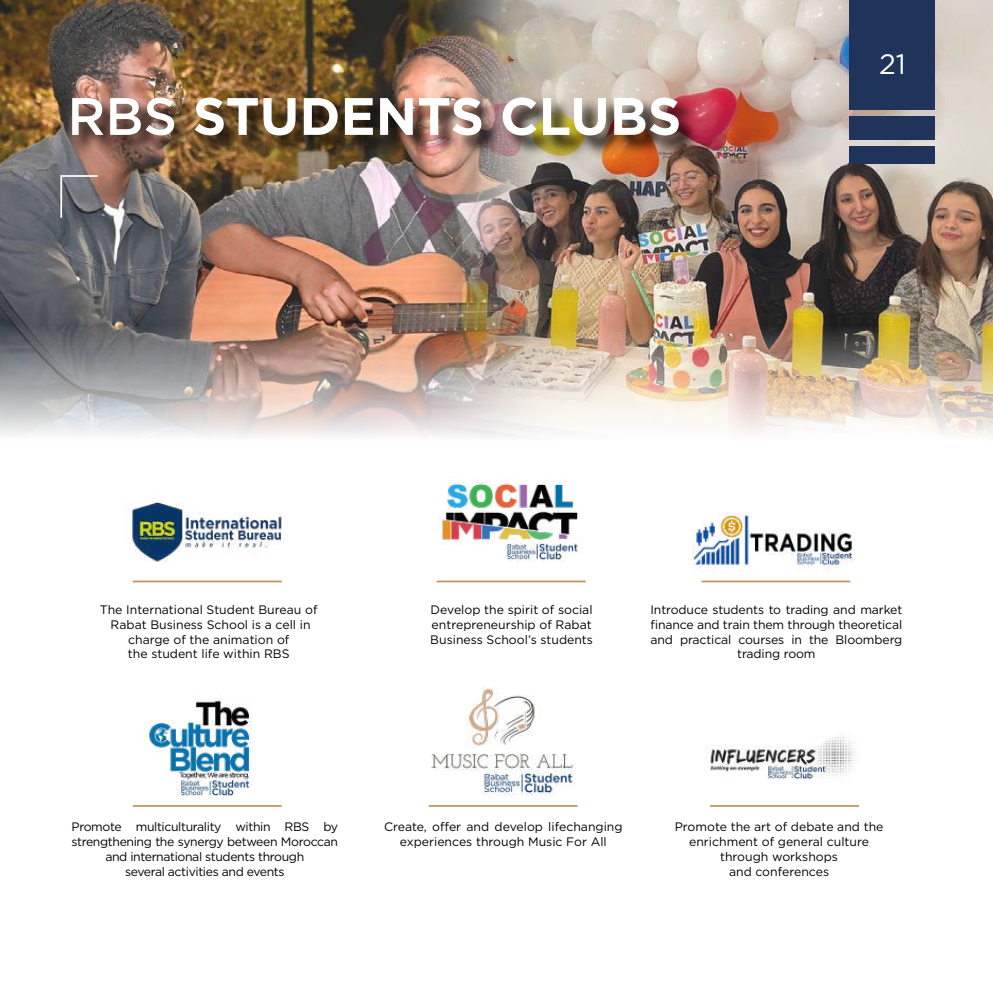
<style>
.page{position:relative;width:993px;height:993px;background:#fff}
.page>*{position:absolute;margin:0;border:0;box-sizing:border-box;transform-origin:0 0}
.t1{font:700 52.5px "Gotham";color:#fff}
.t2{font:28px "Gotham";color:#fff}
.t3{font:12.25px/14.7px "Gotham";letter-spacing:-.01em;color:#000;text-align:center}
.t4{font:12.25px/14.7px "Gotham";letter-spacing:-.03em;color:#000;text-align:center}
.s1{font-weight:500}
</style>
<div class="page">
<img style="left:442px;top:482px;width:137px;height:80px">
<hr style="left:436px;top:580px;width:149px;height:2px;background:#bc955b">
<img style="left:706px;top:735px;width:149px;height:45px">
<hr style="left:709px;top:804px;width:149px;height:2px;background:#bc955b">
<img style="left:428px;top:688px;width:150px;height:119px">
<hr style="left:428px;top:804px;width:149px;height:2px;background:#bc955b">
<img style="left:692px;top:513px;width:162px;height:70px">
<hr style="left:701px;top:580px;width:149px;height:2px;background:#bc955b">
<img style="left:132px;top:698px;width:150px;height:109px">
<hr style="left:133px;top:804px;width:149px;height:2px;background:#bc955b">
<img style="left:126px;top:501px;width:156px;height:61px">
<hr style="left:133px;top:580px;width:149px;height:2px;background:#bc955b">
<img style="left:0;top:0;width:992px;height:436px">
<svg style="left:59px;top:174px;width:40px;height:45px;background:#76757a"></svg>
<div style="left:72px;top:97px;width:627px;height:59px;background:#000;opacity:.91"></div>
<div style="left:848px;top:0;width:85px;height:109px;background:#1f335b"></div>
<div style="left:848px;top:116px;width:85px;height:24px;background:#1f335b"></div>
<div style="left:848px;top:146px;width:85px;height:18px;background:#1f335b"></div>
<h1 class="t1" style="left:67px;top:81px;width:615px"><span class="s1">RBS</span> STUDENTS CLUBS</h1>
<h2 class="t2" style="left:878px;top:46px;width:28px">21</h2>
<p class="t3" style="left:100px;top:602px;width:219px">The International Student Bureau of<br>Rabat Business School is a cell in charge of the animation of<br>the student life within RBS</p>
<p class="t3" style="left:430px;top:602px;width:164px;text-align:justify">Develop the spirit of social entrepreneurship of Rabat Business School’s students</p>
<p class="t3" style="left:650px;top:602px;width:253px">Introduce students to trading and market finance and train them through theoretical and practical courses in the Bloomberg trading room</p>
<p class="t4" style="left:72px;top:819px;width:268px">Promote multiculturality within RBS by strengthening the synergy between Moroccan and international students through<br>several activities and events</p>
<p class="t3" style="left:384px;top:819px;width:240px">Create, offer and develop lifechanging experiences through Music For All</p>
<p class="t3" style="left:674px;top:819px;width:210px">Promote the art of debate and the enrichment of general culture through workshops<br>and conferences</p>
</div>
